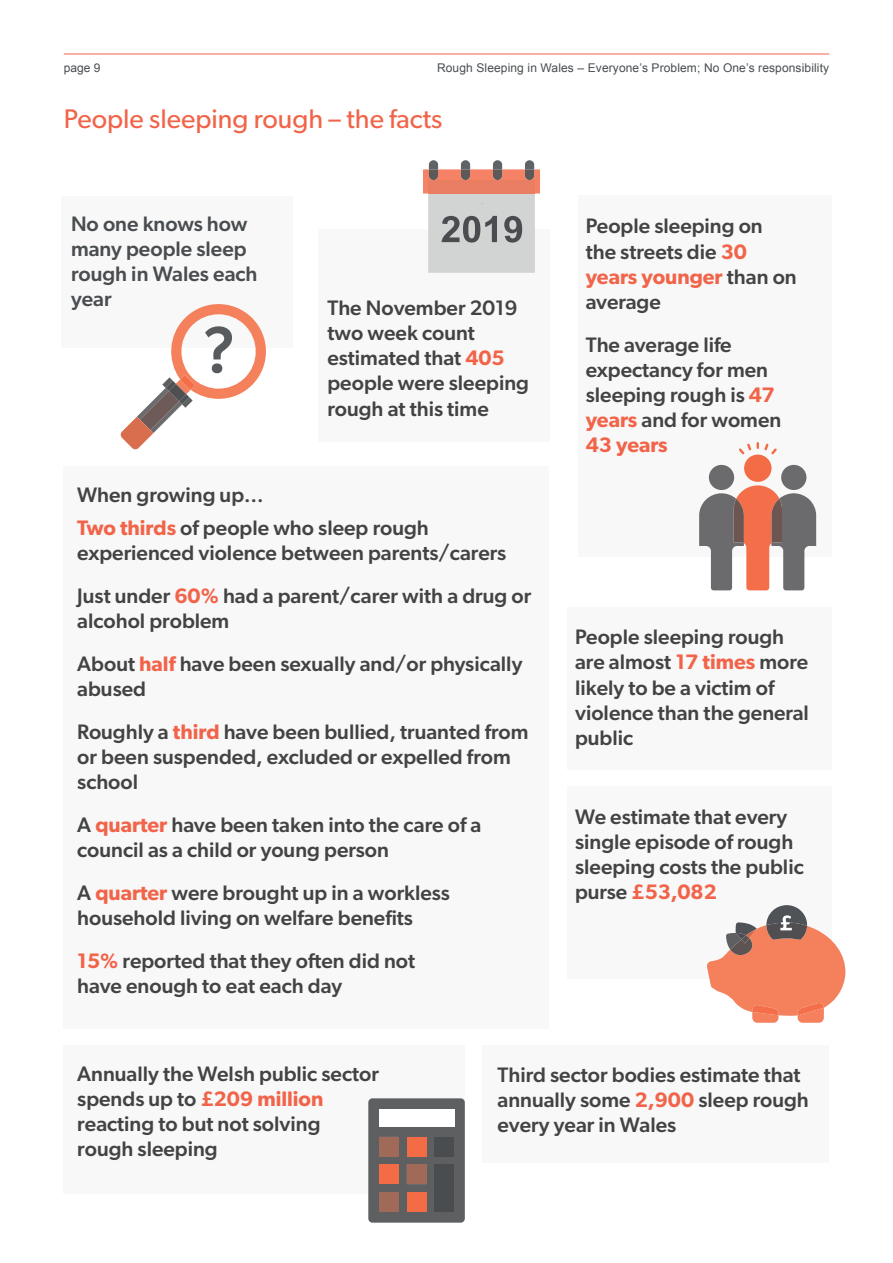
<style>
.page{position:relative;width:893px;height:1263px;background:#fff}
.page>*{position:absolute;margin:0;border:0;box-sizing:border-box;transform-origin:0 0}
.t1{font:27px "Gibson";color:#f16449}
.t2{font:500 21px/25.2px "Gibson";color:#434343}
.t3{font:500 21px/25.2px "Gibson";color:#494d50}
.t4{font:12px "Arial";letter-spacing:.01em;color:#494d50}
.s1{font-weight:600;color:#f16449}
</style>
<div class="page">
<hr style="left:64px;top:54px;width:765px;height:1px;background:#f16449">
<div style="left:62px;top:196px;width:231px;height:152px;background:#f8f8f8"></div>
<div style="left:318px;top:229px;width:231px;height:213px;background:#f8f8f8"></div>
<div style="left:64px;top:466px;width:485px;height:562px;background:#f8f8f8"></div>
<div style="left:578px;top:195px;width:253px;height:361px;background:#f8f8f8"></div>
<div style="left:567px;top:607px;width:264px;height:163px;background:#f8f8f8"></div>
<div style="left:567px;top:786px;width:264px;height:193px;background:#f8f8f8"></div>
<div style="left:483px;top:1045px;width:346px;height:117px;background:#f8f8f8"></div>
<div style="left:63px;top:1045px;width:402px;height:148px;background:#f8f8f8"></div>
<svg style="left:120px;top:304px;width:146px;height:145px"></svg>
<svg style="left:423px;top:160px;width:117px;height:113px;background:#ccb8b3"></svg>
<div style="left:709px;top:465px;width:25px;height:25px;background:#6b6b6e;border-radius:50%"></div>
<div style="left:781px;top:465px;width:25px;height:25px;background:#6b6b6e;border-radius:50%"></div>
<div style="left:744px;top:455px;width:27px;height:27px;background:#f36c45;border-radius:50%"></div>
<svg style="left:699px;top:485px;width:117px;height:105px"></svg>
<svg style="left:739px;top:444px;width:12px;height:10px"></svg>
<svg style="left:757px;top:442px;width:20px;height:12px"></svg>
<svg style="left:707px;top:905px;width:139px;height:118px"></svg>
<svg style="left:368px;top:1098px;width:97px;height:125px;background:#656465"></svg>
<div style="left:379px;top:1193px;width:19px;height:19px;background:#a16958"></div>
<div style="left:407px;top:1193px;width:19px;height:19px;background:#f36c45"></div>
<div style="left:435px;top:1165px;width:19px;height:47px;background:#494d50"></div>
<div style="left:379px;top:1165px;width:19px;height:19px;background:#f36c45"></div>
<div style="left:407px;top:1165px;width:19px;height:19px;background:#a16958"></div>
<div style="left:379px;top:1137px;width:19px;height:19px;background:#a16958"></div>
<div style="left:407px;top:1137px;width:19px;height:19px;background:#f36c45"></div>
<div style="left:435px;top:1137px;width:19px;height:19px;background:#494d50"></div>
<div style="left:379px;top:1109px;width:75px;height:17px;background:#fff"></div>
<p class="t4" style="left:64px;top:60px;width:38px">page 9</p>
<p class="t4" style="left:437px;top:60px;width:394px">Rough Sleeping in Wales – Everyone’s Problem; No One’s responsibility</p>
<p class="t1" style="left:64px;top:102px;width:380px">People sleeping rough – the facts</p>
<p class="t3" style="left:71px;top:211px;width:188px">No one knows how many people sleep rough in Wales each year</p>
<p class="t2" style="left:327px;top:295px;width:203px">The November 2019 two week count estimated that <span class="s1">405 </span>people were sleeping rough at this time</p>
<p class="t2" style="left:77px;top:477px;width:353px;line-height:33.8px">When growing up…<br><span class="s1">Two thirds</span> of people who sleep rough</p>
<p class="t2" style="left:77px;top:531px;width:455px;line-height:42.8px">experienced violence between parents/carers<br>Just under <span class="s1">60%</span> had a parent/carer with a drug or</p>
<p class="t2" style="left:77px;top:599px;width:447px;line-height:42.8px">alcohol problem<br>About <span class="s1">half</span> have been sexually and/or physically</p>
<p class="t2" style="left:77px;top:667px;width:453px;line-height:42.8px">abused<br>Roughly a <span class="s1">third</span> have been bullied, truanted from</p>
<p class="t2" style="left:77px;top:744px;width:435px">or been suspended, excluded or expelled from school</p>
<p class="t2" style="left:77px;top:812px;width:406px">A <span class="s1">quarter</span> have been taken into the care of a council as a child or young person</p>
<p class="t2" style="left:77px;top:880px;width:374px">A <span class="s1">quarter</span> were brought up in a workless household living on welfare benefits</p>
<p class="t2" style="left:77px;top:948px;width:339px"><span class="s1">15%</span> reported that they often did not have enough to eat each day</p>
<p class="t2" style="left:586px;top:213px;width:212px">People sleeping on the streets die <span class="s1">30 years younger</span> than on average</p>
<p class="t2" style="left:586px;top:331px;width:197px">The average life expectancy for men sleeping rough is <span class="s1">47 years</span> and for women<br><span class="s1">43 years</span></p>
<p class="t2" style="left:575px;top:624px;width:235px">People sleeping rough are almost <span class="s1">17 times</span> more likely to be a victim of violence than the general public</p>
<p class="t2" style="left:575px;top:803px;width:230px">We estimate that every single episode of rough sleeping costs the public purse <span class="s1">£53,082</span></p>
<p class="t2" style="left:77px;top:1060px;width:303px">Annually the Welsh public sector spends up to <span class="s1">£209 million </span>reacting to but not solving rough sleeping</p>
<p class="t2" style="left:497px;top:1061px;width:313px">Third sector bodies estimate that annually some <span class="s1">2,900</span> sleep rough every year in Wales</p>
</div>
